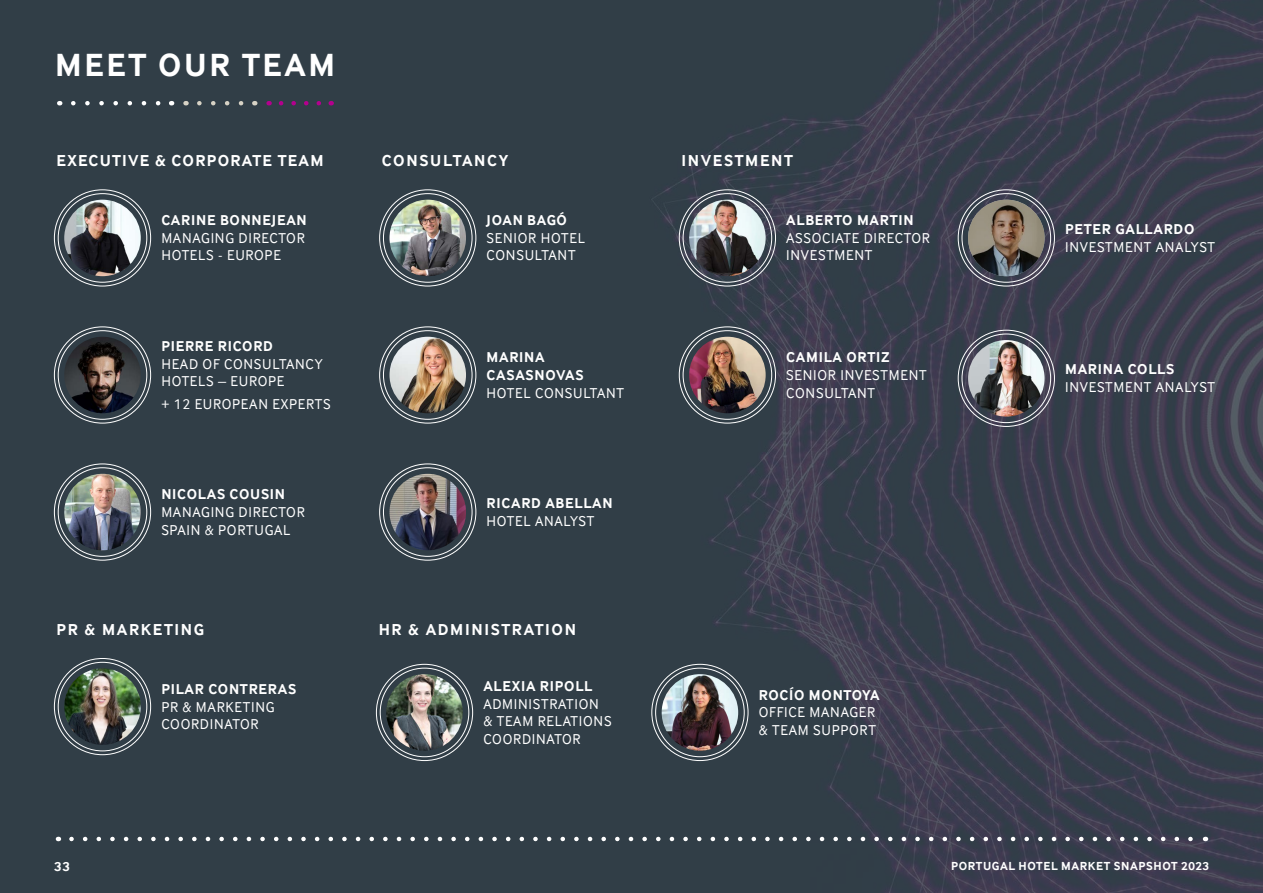
<style>
.page{position:relative;width:1263px;height:893px;background:#fff}
.page>*{position:absolute;margin:0;border:0;box-sizing:border-box;transform-origin:0 0}
.t1{font:700 33px "Inter Face";letter-spacing:.08em;color:#fff}
.t2{font:700 16.35px "Inter Face";letter-spacing:.1em;color:#fff}
.t3{font:700 16.35px "Inter Face";letter-spacing:.075em;color:#fff}
.t4{font:14.7px/17.5px "Inter Face";letter-spacing:.05em;color:#fff}
.t5{font:700 14.7px/17.5px "Inter Face";letter-spacing:.05em;color:#fff}
.t6{font:700 13.5px "Inter Face";color:#fff}
.t7{font:700 12px "Inter Face";letter-spacing:.05em;color:#fff}
</style>
<div class="page">
<img style="left:0;top:0;width:1263px;height:893px">
<svg style="left:71px;top:837px;width:1127px;height:4px"></svg>
<svg style="left:199px;top:101px;width:48px;height:4px"></svg>
<svg style="left:281px;top:101px;width:43px;height:4px"></svg>
<svg style="left:73px;top:101px;width:91px;height:4px"></svg>
<img style="left:64px;top:200px;width:77px;height:76px;border-radius:38px">
<img style="left:64px;top:337px;width:77px;height:76px;border-radius:38px">
<img style="left:64px;top:474px;width:77px;height:76px;border-radius:38px">
<img style="left:64px;top:668px;width:77px;height:77px;border-radius:38px">
<img style="left:386px;top:674px;width:77px;height:77px;border-radius:38px">
<img style="left:662px;top:674px;width:76px;height:77px;border-radius:38px">
<img style="left:389px;top:200px;width:77px;height:76px;border-radius:38px">
<img style="left:389px;top:337px;width:77px;height:76px;border-radius:38px">
<img style="left:389px;top:474px;width:77px;height:76px;border-radius:38px">
<img style="left:689px;top:200px;width:77px;height:76px;border-radius:38px">
<img style="left:689px;top:337px;width:77px;height:76px;border-radius:38px">
<img style="left:968px;top:200px;width:76px;height:76px;border-radius:38px">
<img style="left:968px;top:340px;width:76px;height:77px;border-radius:38px">
<h1 class="t1" style="left:55px;top:46px;width:281px">MEET OUR TEAM</h1>
<p class="t3" style="left:57px;top:151px;width:268px">EXECUTIVE &amp; CORPORATE TEAM</p>
<p class="t5" style="left:161px;top:211px;width:147px">CARINE BONNEJEAN</p>
<p class="t4" style="left:161px;top:229px;width:145px">MANAGING DIRECTOR<br>HOTELS - EUROPE</p>
<p class="t5" style="left:161px;top:337px;width:113px">PIERRE RICORD</p>
<p class="t4" style="left:161px;top:355px;width:163px">HEAD OF CONSULTANCY<br>HOTELS – EUROPE</p>
<p class="t4" style="left:161px;top:395px;width:171px">+ 12 EUROPEAN EXPERTS</p>
<p class="t5" style="left:161px;top:486px;width:125px">NICOLAS COUSIN</p>
<p class="t4" style="left:161px;top:503px;width:145px">MANAGING DIRECTOR<br>SPAIN &amp; PORTUGAL</p>
<p class="t2" style="left:382px;top:151px;width:128px">CONSULTANCY</p>
<p class="t2" style="left:681px;top:151px;width:113px">INVESTMENT</p>
<p class="t5" style="left:487px;top:211px;width:82px">JOAN BAGÓ</p>
<p class="t4" style="left:487px;top:229px;width:100px">SENIOR HOTEL<br>CONSULTANT</p>
<p class="t5" style="left:487px;top:349px;width:98px">MARINA<br>CASASNOVAS</p>
<p class="t4" style="left:487px;top:384px;width:139px">HOTEL CONSULTANT</p>
<p class="t5" style="left:487px;top:494px;width:128px">RICARD ABELLAN</p>
<p class="t4" style="left:487px;top:512px;width:109px">HOTEL ANALYST</p>
<p class="t5" style="left:786px;top:211px;width:129px">ALBERTO MARTIN</p>
<p class="t4" style="left:786px;top:229px;width:145px">ASSOCIATE DIRECTOR<br>INVESTMENT</p>
<p class="t5" style="left:786px;top:349px;width:105px">CAMILA ORTIZ</p>
<p class="t4" style="left:786px;top:366px;width:142px">SENIOR INVESTMENT<br>CONSULTANT</p>
<p class="t2" style="left:57px;top:620px;width:149px">PR &amp; MARKETING</p>
<p class="t2" style="left:379px;top:620px;width:199px">HR &amp; ADMINISTRATION</p>
<p class="t5" style="left:161px;top:680px;width:136px">PILAR CONTRERAS</p>
<p class="t4" style="left:161px;top:698px;width:115px">PR &amp; MARKETING<br>COORDINATOR</p>
<p class="t5" style="left:483px;top:677px;width:110px">ALEXIA RIPOLL</p>
<p class="t4" style="left:483px;top:695px;width:130px">ADMINISTRATION<br>&amp; TEAM RELATIONS<br>COORDINATOR</p>
<p class="t5" style="left:759px;top:686px;width:122px">ROCÍO MONTOYA</p>
<p class="t4" style="left:759px;top:704px;width:119px">OFFICE MANAGER &amp; TEAM SUPPORT</p>
<p class="t5" style="left:1065px;top:220px;width:131px">PETER GALLARDO</p>
<p class="t4" style="left:1065px;top:238px;width:151px">INVESTMENT ANALYST</p>
<p class="t5" style="left:1065px;top:361px;width:111px">MARINA COLLS</p>
<p class="t4" style="left:1065px;top:378px;width:151px">INVESTMENT ANALYST</p>
<p class="t6" style="left:54px;top:858px;width:17px">33</p>
<p class="t7" style="left:951px;top:859px;width:259px">PORTUGAL HOTEL MARKET SNAPSHOT 2023</p>
</div>
